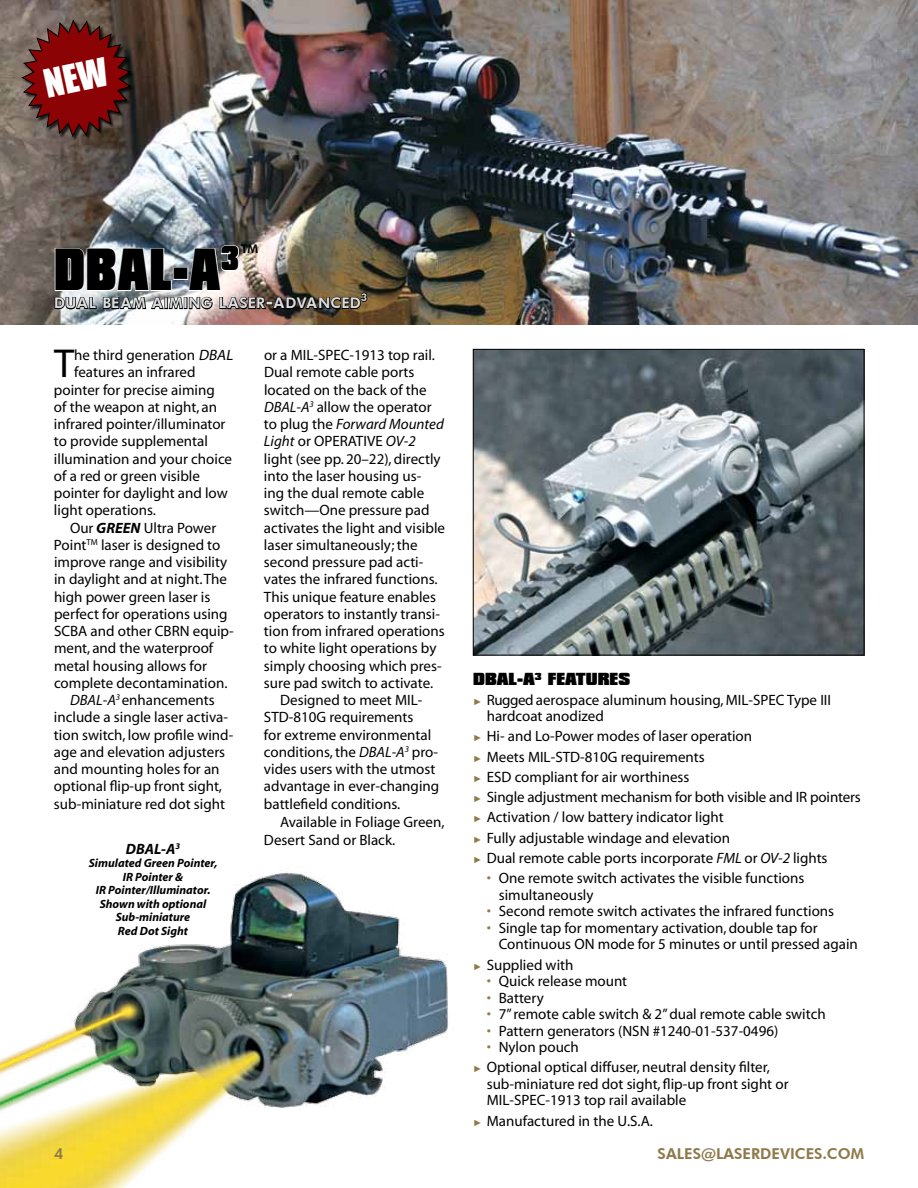
<style>
.page{position:relative;width:918px;height:1188px;background:#fff}
.page>*{position:absolute;margin:0;border:0;box-sizing:border-box;transform-origin:0 0}
.t1{font:900 51px "Compacta BT";color:#000;scale:.77 1}
.t2{font:40.65px "Myriad";color:#000}
.t3{font:15px/20.2px "Myriad";color:#000}
.t4{font:800 15px "Futura BT";color:#8e7949}
.t5{font:italic 15px "Myriad";color:#000}
.t6{font:900 15px "Compacta BT";color:#000}
.t7{font:italic 700 15px "Myriad";color:#000}
.t8{font:800 14.7px "Futura BT";letter-spacing:.035em;color:#dcddde}
.t9{font:italic 700 12px/13.5px "Myriad";color:#000;text-align:center}
.t10{font:800 12px "Futura BT";color:#000}
.t11{font:800 10.5px "Futura BT";color:#dcddde}
.s1{font-size:21px}
.s2{font-style:italic}
.s3{font-weight:700;font-style:italic}
.s4{font-style:normal}
.s5{font-family:"Arial";font-size:9px;color:#8e7949}
.s6{color:#8e7949}
</style>
<div class="page">
<img style="left:0;top:872px;width:448px;height:316px">
<img style="left:0;top:0;width:918px;height:324px">
<img style="left:54px;top:244px;width:315px;height:81px">
<img style="left:475px;top:351px;width:387px;height:302px">
<div style="left:473px;top:349px;width:391px;height:306px;border:1px solid #000"></div>
<div style="left:22px;top:20px;width:113px;height:121px;background:#000;opacity:.75"></div>
<svg style="left:20px;top:19px;width:112px;height:119px;background:#72221f"></svg>
<p class="t10" style="left:241px;top:242px;width:18px">TM</p>
<h1 class="t1" style="left:54px;top:239px;width:242px">DBAL-A<sup>3</sup></h1>
<p class="t8" style="left:54px;top:294px;width:308px">DUAL BEAM AIMING LASER<span class="s1">-</span>ADVANCED</p>
<p class="t11" style="left:361px;top:291px;width:8px">3</p>
<h2 class="t2" style="left:54px;top:344px;width:22px">T</h2>
<p class="t3" style="left:74px;top:346px;width:163px">he third generation <span class="s2">DBAL</span></p>
<p class="t3" style="left:74px;top:363px;width:123px">features an infrared</p>
<p class="t3" style="left:54px;top:380px;width:162px">pointer for precise aiming</p>
<p class="t3" style="left:54px;top:397px;width:165px">of the weapon at night, an</p>
<p class="t3" style="left:54px;top:415px;width:173px">infrared pointer/illuminator</p>
<p class="t3" style="left:54px;top:432px;width:155px">to provide supplemental</p>
<p class="t3" style="left:54px;top:449px;width:180px">illumination and your choice</p>
<p class="t3" style="left:54px;top:466px;width:147px">of a red or green visible</p>
<p class="t3" style="left:54px;top:484px;width:175px">pointer for daylight and low</p>
<p class="t3" style="left:54px;top:501px;width:104px">light operations.</p>
<p class="t3" style="left:70px;top:518px;width:148px">Our <span class="s3">GREEN</span> Ultra Power</p>
<p class="t3" style="left:54px;top:535px;width:168px">Point<sup>TM</sup> laser is designed to</p>
<p class="t3" style="left:54px;top:553px;width:175px">improve range and visibility</p>
<p class="t3" style="left:54px;top:570px;width:175px">in daylight and at night. The</p>
<p class="t3" style="left:54px;top:587px;width:158px">high power green laser is</p>
<p class="t3" style="left:54px;top:604px;width:175px">perfect for operations using</p>
<p class="t3" style="left:54px;top:622px;width:181px">SCBA and other CBRN equip-</p>
<p class="t3" style="left:54px;top:639px;width:161px">ment, and the waterproof</p>
<p class="t3" style="left:54px;top:656px;width:154px">metal housing allows for</p>
<p class="t3" style="left:54px;top:673px;width:175px">complete decontamination.</p>
<p class="t3" style="left:70px;top:691px;width:146px"><span class="s2">DBAL-A</span><sup>3</sup> enhancements</p>
<p class="t3" style="left:54px;top:708px;width:175px">include a single laser activa-</p>
<p class="t3" style="left:54px;top:725px;width:181px">tion switch, low profile wind-</p>
<p class="t3" style="left:54px;top:742px;width:173px">age and elevation adjusters</p>
<p class="t3" style="left:54px;top:760px;width:167px">and mounting holes for an</p>
<p class="t3" style="left:54px;top:777px;width:170px">optional flip-up front sight,</p>
<p class="t3" style="left:54px;top:794px;width:172px">sub-miniature red dot sight</p>
<p class="t7" style="left:126px;top:841px;width:56px">DBAL-A<sup>3</sup></p>
<p class="t9" style="left:89px;top:857px;width:130px">Simulated Green Pointer,<br>IR Pointer &amp;<br>IR Pointer/Illuminator.<br>Shown with optional<br>Sub-miniature<br>Red Dot Sight</p>
<p class="t3" style="left:264px;top:346px;width:173px">or a MIL-SPEC-1913 top rail.</p>
<p class="t3" style="left:264px;top:363px;width:152px">Dual remote cable ports</p>
<p class="t3" style="left:264px;top:380px;width:164px">located on the back of the</p>
<p class="t3" style="left:264px;top:397px;width:169px"><span class="s2">DBAL-A</span><sup>3</sup> allow the operator</p>
<p class="t5" style="left:264px;top:417px;width:181px"><span class="s4">to plug the</span> Forward Mounted</p>
<p class="t3" style="left:264px;top:432px;width:153px"><span class="s2">Light</span> or OPERATIVE <span class="s2">OV-2</span></p>
<p class="t3" style="left:264px;top:449px;width:178px">light (see pp. 20–22), directly</p>
<p class="t3" style="left:264px;top:466px;width:159px">into the laser housing us-</p>
<p class="t3" style="left:264px;top:484px;width:162px">ing the dual remote cable</p>
<p class="t3" style="left:264px;top:501px;width:167px">switch—One pressure pad</p>
<p class="t3" style="left:264px;top:518px;width:183px">activates the light and visible</p>
<p class="t3" style="left:264px;top:535px;width:155px">laser simultaneously; the</p>
<p class="t3" style="left:264px;top:553px;width:161px">second pressure pad acti-</p>
<p class="t3" style="left:264px;top:570px;width:175px">vates the infrared functions.</p>
<p class="t3" style="left:264px;top:587px;width:174px">This unique feature enables</p>
<p class="t3" style="left:264px;top:604px;width:178px">operators to instantly transi-</p>
<p class="t3" style="left:264px;top:622px;width:182px">tion from infrared operations</p>
<p class="t3" style="left:264px;top:639px;width:174px">to white light operations by</p>
<p class="t3" style="left:264px;top:656px;width:179px">simply choosing which pres-</p>
<p class="t3" style="left:264px;top:673px;width:171px">sure pad switch to activate.</p>
<p class="t3" style="left:280px;top:691px;width:144px">Designed to meet MIL-</p>
<p class="t3" style="left:264px;top:708px;width:151px">STD-810G requirements</p>
<p class="t3" style="left:264px;top:725px;width:169px">for extreme environmental</p>
<p class="t3" style="left:264px;top:742px;width:176px">conditions, the <span class="s2">DBAL-A</span><sup>3</sup> pro-</p>
<p class="t3" style="left:264px;top:760px;width:173px">vides users with the utmost</p>
<p class="t3" style="left:264px;top:777px;width:177px">advantage in ever-changing</p>
<p class="t3" style="left:264px;top:794px;width:138px">battlefield conditions.</p>
<p class="t3" style="left:280px;top:812px;width:166px">Available in Foliage Green,</p>
<p class="t3" style="left:264px;top:830px;width:133px">Desert Sand or Black.</p>
<p class="t6" style="left:473px;top:670px;width:158px">DBAL-A<sup>3</sup> FEATURES</p>
<p class="t3" style="left:487px;top:692px;width:346px;line-height:16.5px;text-indent:-14px"><span class="s5">►</span> Rugged aerospace aluminum housing, MIL-SPEC Type III hardcoat anodized</p>
<p class="t3" style="left:473px;top:727px;width:389px"><span class="s5">►</span> Hi- and Lo-Power modes of laser operation<br><span class="s5">►</span> Meets MIL-STD-810G requirements<br><span class="s5">►</span> ESD compliant for air worthiness<br><span class="s5">►</span> Single adjustment mechanism for both visible and IR pointers <span class="s5">►</span> Activation / low battery indicator light<br><span class="s5">►</span> Fully adjustable windage and elevation<br><span class="s5">►</span> Dual remote cable ports incorporate <span class="s2">FML</span> or <span class="s2">OV-2</span> lights</p>
<p class="t3" style="left:499px;top:871px;width:307px;line-height:16.5px;text-indent:-12px"><span class="s6">•</span> One remote switch activates the visible functions simultaneously</p>
<p class="t3" style="left:487px;top:902px;width:349px"><span class="s6">•</span> Second remote switch activates the infrared functions</p>
<p class="t3" style="left:499px;top:920px;width:361px;line-height:16.5px;text-indent:-12px"><span class="s6">•</span> Single tap for momentary activation, double tap for<br>Continuous ON mode for 5 minutes or until pressed again</p>
<p class="t3" style="left:473px;top:955px;width:102px"><span class="s5">►</span> Supplied with</p>
<p class="t3" style="left:487px;top:972px;width:142px"><span class="s6">•</span> Quick release mount</p>
<p class="t3" style="left:487px;top:988px;width:59px"><span class="s6">•</span> Battery</p>
<p class="t3" style="left:487px;top:1005px;width:340px"><span class="s6">•</span> 7” remote cable switch &amp; 2” dual remote cable switch</p>
<p class="t3" style="left:487px;top:1021px;width:293px"><span class="s6">•</span> Pattern generators (NSN #1240-01-537-0496)</p>
<p class="t3" style="left:473px;top:1038px;width:298px;text-indent:14px"><span class="s6">•</span> Nylon pouch<br><span class="s5">►</span> Optional optical diffuser, neutral density filter,</p>
<p class="t3" style="left:487px;top:1076px;width:303px;line-height:16.5px">sub-miniature red dot sight, flip-up front sight or<br>MIL-SPEC-1913 top rail available</p>
<p class="t3" style="left:473px;top:1111px;width:181px"><span class="s5">►</span> Manufactured in the U.S.A.</p>
<p class="t4" style="left:54px;top:1144px;width:11px">4</p>
<p class="t4" style="left:658px;top:1144px;width:208px">SALES@LASERDEVICES.COM</p>
</div>
